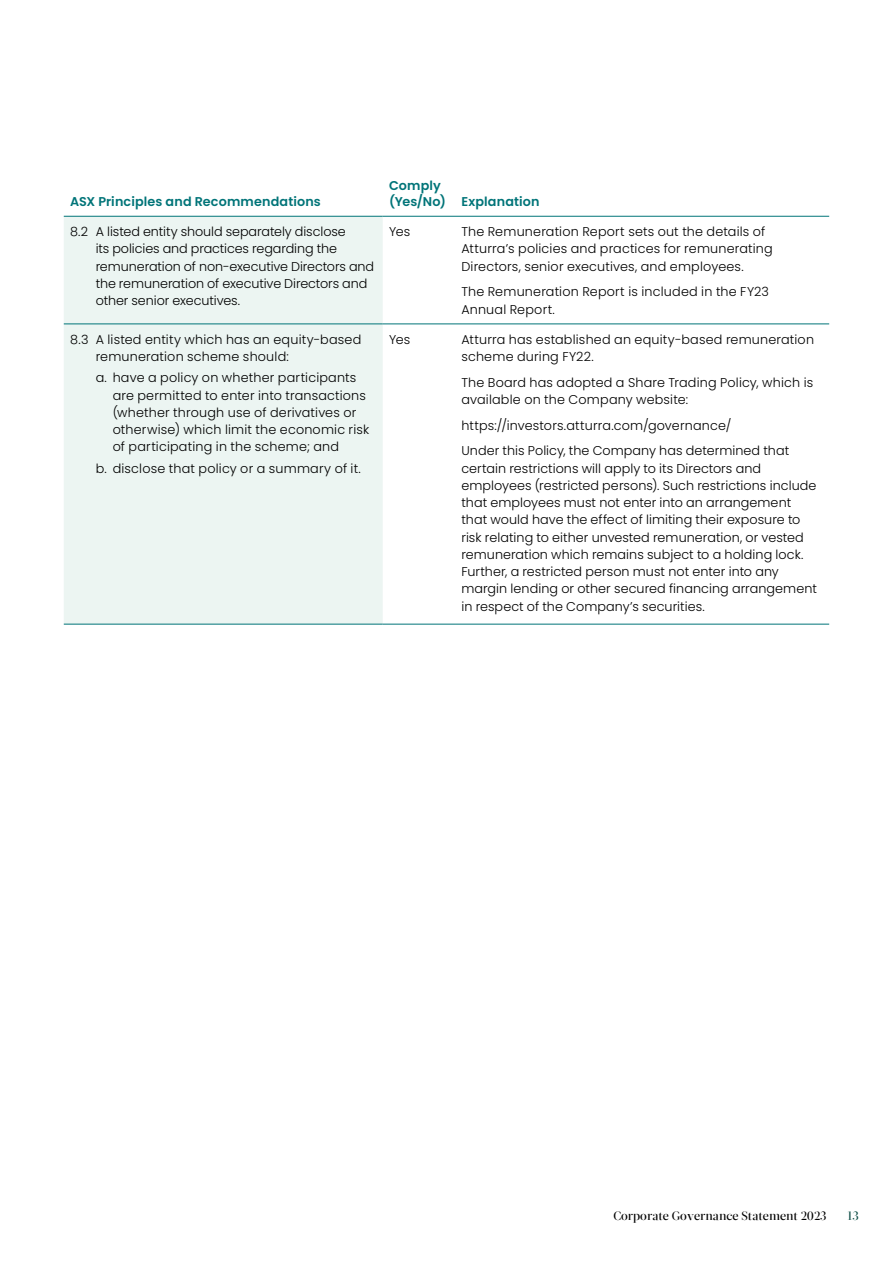
<style>
.page{position:relative;width:893px;height:1263px;background:#fff}
.page>*{position:absolute;margin:0;border:0;box-sizing:border-box;transform-origin:0 0}
.t1{font:300 12.75px/17.2px "Poppins";letter-spacing:.005em;color:#000}
.t2{font:600 12.75px/15.8px "Poppins";letter-spacing:.01em;color:#007478}
.t3{font:500 12px "Glosa Display W01";color:#000}
.t4{font:500 12px "Glosa Display W01";color:#0c4c44}
</style>
<div class="page">
<div style="left:64px;top:217px;width:319px;height:407px;background:#ecf5f2"></div>
<hr style="left:383px;top:216px;width:72px;height:1px;background:#007478">
<hr style="left:455px;top:216px;width:374px;height:1px;background:#007478">
<hr style="left:64px;top:324px;width:319px;height:1px;background:#007478">
<hr style="left:383px;top:324px;width:72px;height:1px;background:#007478">
<hr style="left:455px;top:324px;width:374px;height:1px;background:#007478">
<hr style="left:64px;top:624px;width:319px;height:1px;background:#007478">
<hr style="left:383px;top:624px;width:72px;height:1px;background:#007478">
<hr style="left:455px;top:624px;width:374px;height:1px;background:#007478">
<hr style="left:64px;top:216px;width:319px;height:1px;background:#007478">
<p class="t2" style="left:70px;top:193px;width:252px">ASX Principles and Recommendations</p>
<p class="t2" style="left:389px;top:178px;width:152px">Comply<br>(Yes/No) Explanation</p>
<p class="t1" style="left:96px;top:223px;width:280px;text-indent:-26px">8.2 A listed entity should separately disclose<br>its policies and practices regarding the remuneration of non-executive Directors and the remuneration of executive Directors and other senior executives.</p>
<p class="t1" style="left:389px;top:223px;width:23px">Yes</p>
<p class="t1" style="left:461px;top:223px;width:313px">The Remuneration Report sets out the details of<br>Atturra’s policies and practices for remunerating<br>Directors, senior executives, and employees.</p>
<p class="t1" style="left:461px;top:283px;width:309px">The Remuneration Report is included in the FY23<br>Annual Report.</p>
<p class="t1" style="left:96px;top:331px;width:267px;text-indent:-26px">8.3 A listed entity which has an equity-based remuneration scheme should:</p>
<p class="t1" style="left:113px;top:369px;width:258px;text-indent:-17px">a. have a policy on whether participants are permitted to enter into transactions (whether through use of derivatives or otherwise) which limit the economic risk of participating in the scheme; and</p>
<p class="t1" style="left:96px;top:460px;width:267px">b. disclose that policy or a summary of it.</p>
<p class="t1" style="left:389px;top:331px;width:23px">Yes</p>
<p class="t1" style="left:461px;top:331px;width:354px">Atturra has established an equity-based remuneration scheme during FY22.</p>
<p class="t1" style="left:461px;top:374px;width:353px">The Board has adopted a Share Trading Policy, which is available on the Company website:</p>
<p class="t1" style="left:461px;top:412px;width:329px;line-height:25.8px">https://investors.atturra.com/governance/<br>Under this Policy, the Company has determined that</p>
<p class="t1" style="left:461px;top:460px;width:357px">certain restrictions will apply to its Directors and employees (restricted persons). Such restrictions include that employees must not enter into an arrangement that would have the effect of limiting their exposure to risk relating to either unvested remuneration, or vested remuneration which remains subject to a holding lock.<br>Further, a restricted person must not enter into any margin lending or other secured financing arrangement in respect of the Company’s securities.</p>
<p class="t3" style="left:613px;top:1209px;width:215px">Corporate Governance Statement 2023</p>
<p class="t4" style="left:847px;top:1209px;width:13px">13</p>
</div>
